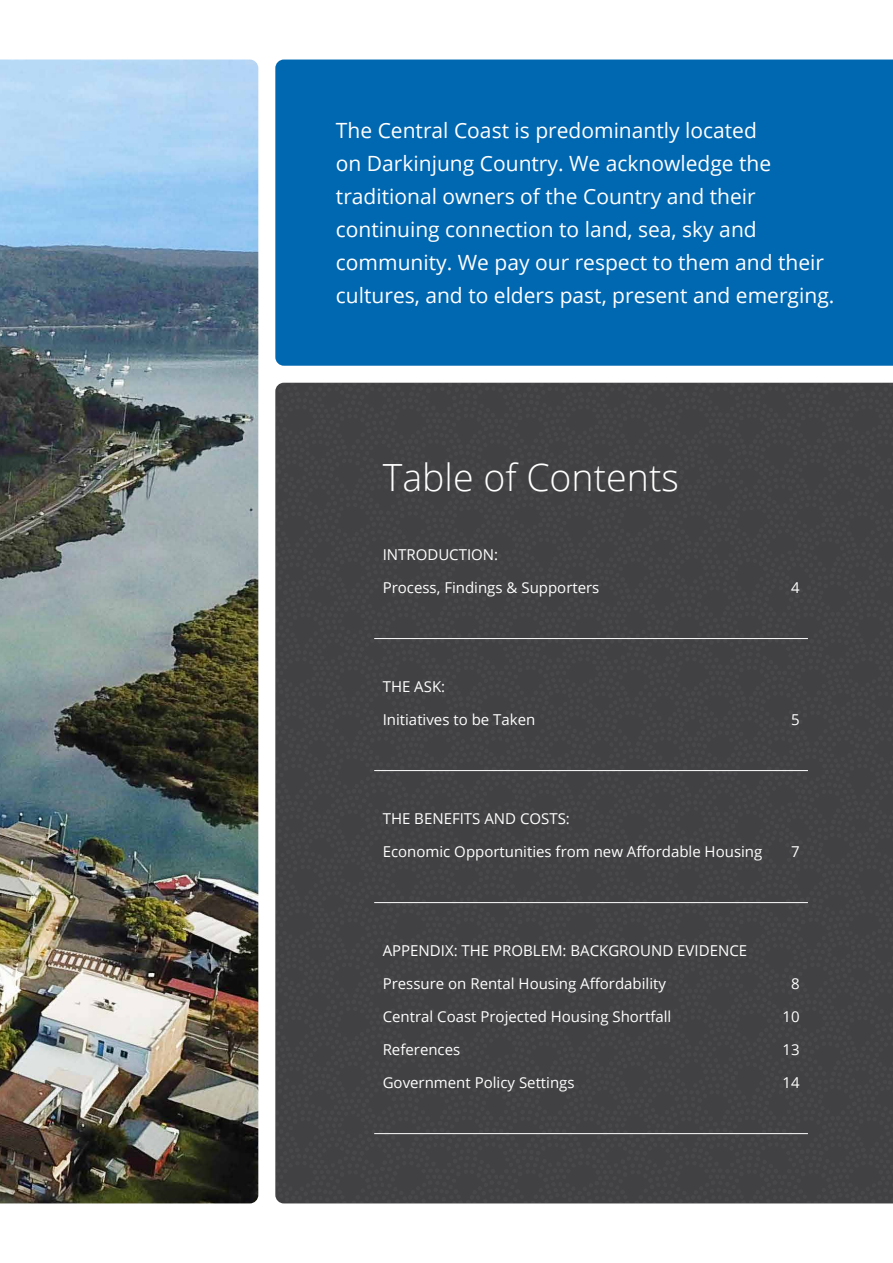
<style>
.page{position:relative;width:893px;height:1263px;background:#fff}
.page>*{position:absolute;margin:0;border:0;box-sizing:border-box;transform-origin:0 0}
.t1{font:300 37.5px "Open Sans";color:#fff}
.t2{font:21px/33px "Open Sans";color:#fff}
.t3{font:15px "Open Sans";color:#fff}
</style>
<div class="page">
<div style="left:275px;top:383px;width:618px;height:820px;background:#414042"></div>
<hr style="left:374px;top:638px;width:434px;height:1px;background:#fff">
<hr style="left:374px;top:770px;width:434px;height:1px;background:#fff">
<hr style="left:374px;top:902px;width:434px;height:1px;background:#fff">
<hr style="left:374px;top:1133px;width:434px;height:1px;background:#fff">
<img style="left:0;top:60px;width:258px;height:1143px">
<div style="left:275px;top:60px;width:618px;height:306px;background:#0067b1"></div>
<p class="t2" style="left:336px;top:113px;width:500px">The Central Coast is predominantly located<br>on Darkinjung Country. We acknowledge the traditional owners of the Country and their continuing connection to land, sea, sky and community. We pay our respect to them and their cultures, and to elders past, present and emerging.</p>
<h1 class="t1" style="left:383px;top:451px;width:298px">Table of Contents</h1>
<p class="t3" style="left:383px;top:544px;width:117px">INTRODUCTION:</p>
<p class="t3" style="left:383px;top:577px;width:218px">Process, Findings &amp; Supporters</p>
<p class="t3" style="left:791px;top:577px;width:10px">4</p>
<p class="t3" style="left:383px;top:676px;width:64px">THE ASK:</p>
<p class="t3" style="left:383px;top:709px;width:154px">Initiatives to be Taken</p>
<p class="t3" style="left:791px;top:709px;width:10px">5</p>
<p class="t3" style="left:383px;top:808px;width:189px">THE BENEFITS AND COSTS:</p>
<p class="t3" style="left:383px;top:841px;width:381px">Economic Opportunities from new Affordable Housing</p>
<p class="t3" style="left:791px;top:841px;width:10px">7</p>
<p class="t3" style="left:383px;top:940px;width:366px">APPENDIX: THE PROBLEM: BACKGROUND EVIDENCE</p>
<p class="t3" style="left:383px;top:973px;width:285px">Pressure on Rental Housing Affordability</p>
<p class="t3" style="left:791px;top:973px;width:10px">8</p>
<p class="t3" style="left:383px;top:1006px;width:290px">Central Coast Projected Housing Shortfall</p>
<p class="t3" style="left:783px;top:1006px;width:19px">10</p>
<p class="t3" style="left:383px;top:1039px;width:79px">References</p>
<p class="t3" style="left:783px;top:1039px;width:19px">13</p>
<p class="t3" style="left:383px;top:1072px;width:193px">Government Policy Settings</p>
<p class="t3" style="left:783px;top:1072px;width:19px">14</p>
</div>
